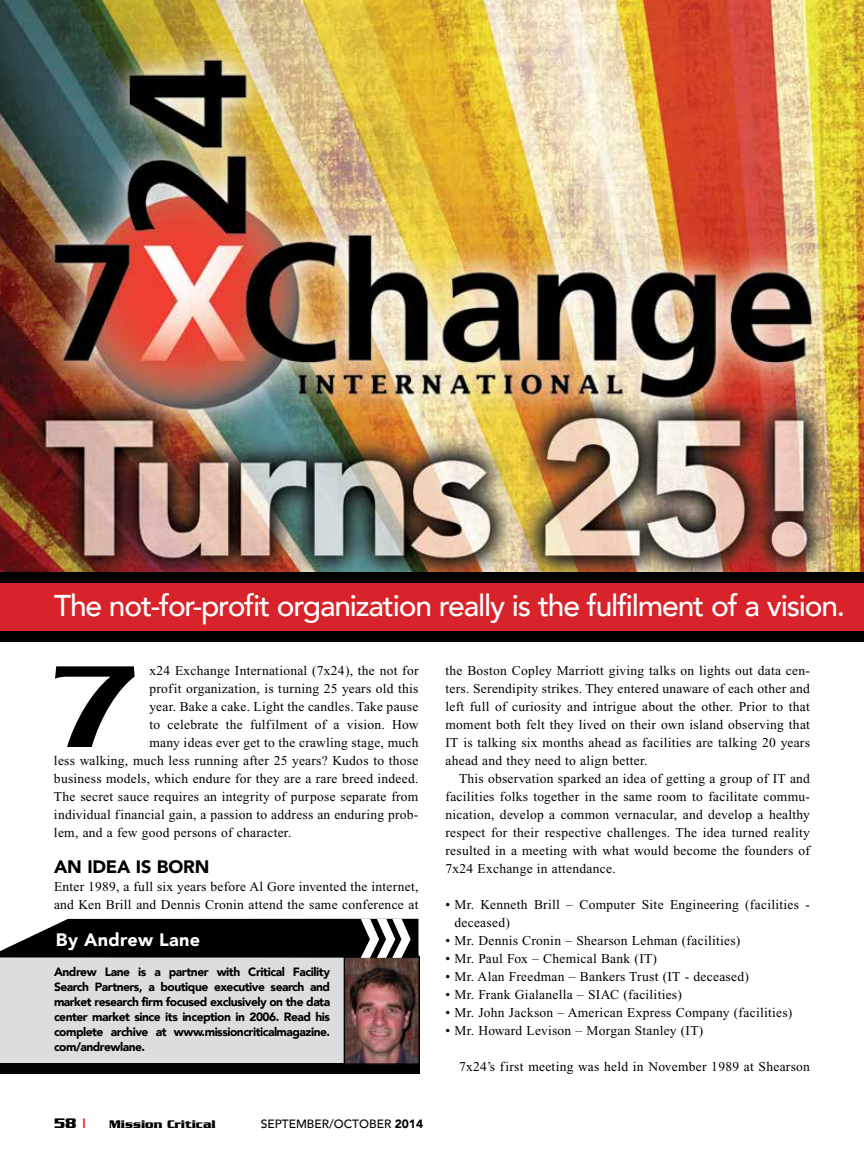
<style>
.page{position:relative;width:864px;height:1161px;background:#fff}
.page>*{position:absolute;margin:0;border:0;box-sizing:border-box;transform-origin:0 0}
.t1{font:500 126px "Serpentine";color:#000}
.t2{font:500 30px "Avenir";letter-spacing:-.04em;color:#fff}
.t3{font:900 18px "Avenir";letter-spacing:-.01em;color:#000}
.t4{font:900 18px "Avenir";letter-spacing:.02em;color:#fff}
.t5{font:700 15px "Serpentine";color:#000}
.t6{font:13.5px/18px "Times New Roman";letter-spacing:.02em;color:#000}
.t7{font:900 12px/15px "Avenir";letter-spacing:-.04em;color:#000;text-align:justify}
.t8{font:500 12px "Avenir";color:#000}
.t9{font:700 12px "Serpentine";color:#000}
.s1{color:#d9232b}
.s2{font-weight:900}
</style>
<div class="page">
<img style="left:0;top:0;width:864px;height:572px">
<div style="left:0;top:958px;width:344px;height:105px;background:#dcddde"></div>
<div style="left:0;top:1063px;width:420px;height:11px;background:#000"></div>
<img style="left:347px;top:959px;width:70px;height:103px">
<div style="left:344px;top:956px;width:76px;height:109px;border:2px solid #000"></div>
<svg style="left:0;top:919px;width:418px;height:39px;background:#242424"></svg>
<div style="left:0;top:574px;width:864px;height:60px;background:#d9232b"></div>
<div style="left:0;top:572px;width:864px;height:11px;background:#000"></div>
<div style="left:0;top:631px;width:864px;height:11px;background:#000"></div>
<h2 class="t2" style="left:54px;top:580px;width:793px">The not-for-profit organization really is the fulfilment of a vision.</h2>
<h1 class="t1" style="left:54px;top:636px;width:83px">7</h1>
<p class="t6" style="left:150px;top:662px;width:271px">x24 Exchange International (7x24), the not for</p>
<p class="t6" style="left:150px;top:680px;width:270px">profit organization, is turning 25 years old this</p>
<p class="t6" style="left:150px;top:698px;width:270px">year. Bake a cake. Light the candles. Take pause</p>
<p class="t6" style="left:150px;top:716px;width:271px">to celebrate the fulfilment of a vision. How</p>
<p class="t6" style="left:150px;top:734px;width:270px">many ideas ever get to the crawling stage, much</p>
<p class="t6" style="left:54px;top:752px;width:366px">less walking, much less running after 25 years? Kudos to those</p>
<p class="t6" style="left:54px;top:770px;width:366px">business models, which endure for they are a rare breed indeed.</p>
<p class="t6" style="left:54px;top:787px;width:366px">The secret sauce requires an integrity of purpose separate from</p>
<p class="t6" style="left:54px;top:805px;width:366px">individual financial gain, a passion to address an enduring prob-</p>
<p class="t6" style="left:54px;top:823px;width:239px">lem, and a few good persons of character.</p>
<h3 class="t3" style="left:54px;top:851px;width:157px">AN IDEA IS BORN</h3>
<p class="t6" style="left:54px;top:878px;width:366px">Enter 1989, a full six years before Al Gore invented the internet, and Ken Brill and Dennis Cronin attend the same conference at</p>
<h3 class="t4" style="left:56px;top:924px;width:146px">By Andrew Lane</h3>
<p class="t7" style="left:54px;top:964px;width:278px">Andrew Lane is a partner with Critical Facility Search Partners, a boutique executive search and market research firm focused exclusively on the data center market since its inception in 2006. Read his complete archive at www.missioncriticalmagazine. com/andrewlane.</p>
<p class="t5" style="left:54px;top:1115px;width:33px">58 <span class="s1">|</span></p>
<p class="t9" style="left:109px;top:1117px;width:108px">Mission Critical</p>
<p class="t8" style="left:261px;top:1113px;width:164px">SEPTEMBER/OCTOBER <span class="s2">2014</span></p>
<p class="t6" style="left:446px;top:662px;width:366px;text-align:justify">the Boston Copley Marriott giving talks on lights out data cen&shy;ters. Serendipity strikes. They entered unaware of each other and left full of curiosity and intrigue about the other. Prior to that moment both felt they lived on their own island observing that IT is talking six months ahead as facilities are talking 20 years ahead and they need to align better.</p>
<p class="t6" style="left:446px;top:770px;width:366px;text-align:justify;text-indent:14px">This observation sparked an idea of getting a group of IT and facilities folks together in the same room to facilitate commu&shy;nication, develop a common vernacular, and develop a healthy respect for their respective challenges. The idea turned reality resulted in a meeting with what would become the founders of 7x24 Exchange in attendance.</p>
<p class="t6" style="left:454px;top:895px;width:357px;text-indent:-9px">• Mr. Kenneth Brill – Computer Site Engineering (facilities - deceased)</p>
<p class="t6" style="left:446px;top:931px;width:296px">• Mr. Dennis Cronin – Shearson Lehman (facilities)</p>
<p class="t6" style="left:446px;top:949px;width:213px">• Mr. Paul Fox – Chemical Bank (IT)</p>
<p class="t6" style="left:446px;top:967px;width:305px">• Mr. Alan Freedman – Bankers Trust (IT - deceased)</p>
<p class="t6" style="left:446px;top:985px;width:238px">• Mr. Frank Gialanella – SIAC (facilities)</p>
<p class="t6" style="left:446px;top:1003px;width:348px">• Mr. John Jackson – American Express Company (facilities)</p>
<p class="t6" style="left:446px;top:1021px;width:259px">• Mr. Howard Levison – Morgan Stanley (IT)</p>
<p class="t6" style="left:459px;top:1057px;width:353px">7x24’s first meeting was held in November 1989 at Shearson</p>
</div>
